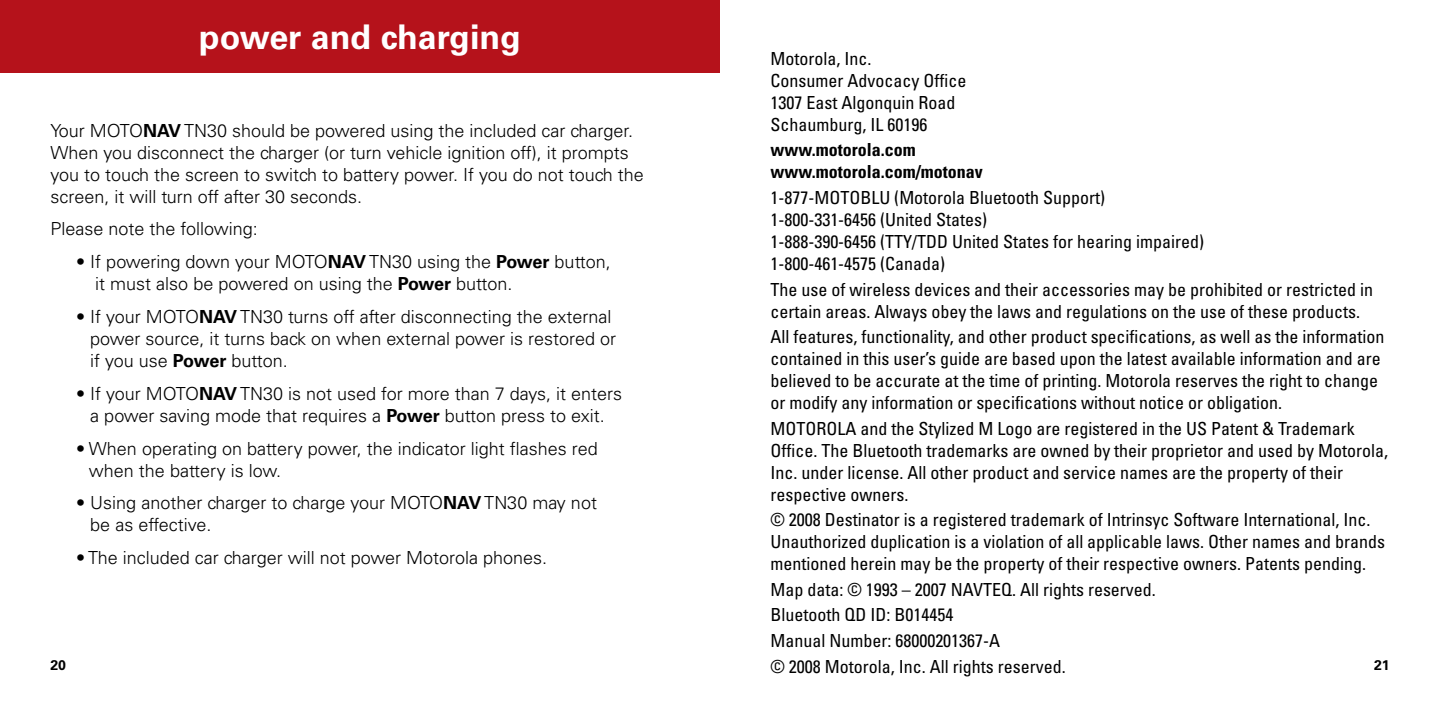
<style>
.page{position:relative;width:1440px;height:720px;background:#fff}
.page>*{position:absolute;margin:0;border:0;box-sizing:border-box;transform-origin:0 0}
.t1{font:700 34px "Univers";color:#fff}
.t2{font:condensed 18px/22px "Univers";color:#000}
.t3{font:300 18px/22px "Univers";color:#000}
.t4{font:700 condensed 18px/22px "Univers";color:#000}
.t5{font:700 14px "Univers";color:#000}
.s1{font-weight:700}
</style>
<div class="page">
<div style="left:0;top:0;width:720px;height:73px;background:#b5121b"></div>
<h1 class="t1" style="left:199px;top:17px;width:324px">power and charging</h1>
<p class="t2" style="left:770px;top:47px;width:197px">Motorola, Inc.<br>Consumer Advocacy Office<br>1307 East Algonquin Road<br>Schaumburg, IL 60196</p>
<p class="t4" style="left:770px;top:139px;width:214px">www.motorola.com www.motorola.com/motonav</p>
<p class="t2" style="left:770px;top:186px;width:435px">1-877-MOTOBLU (Motorola Bluetooth Support)<br>1-800-331-6456 (United States)<br>1-888-390-6456 (TTY/TDD United States for hearing impaired)<br>1-800-461-4575 (Canada)</p>
<p class="t2" style="left:770px;top:278px;width:604px">The use of wireless devices and their accessories may be prohibited or restricted in certain areas. Always obey the laws and regulations on the use of these products.</p>
<p class="t2" style="left:770px;top:325px;width:616px">All features, functionality, and other product specifications, as well as the information contained in this user’s guide are based upon the latest available information and are believed to be accurate at the time of printing. Motorola reserves the right to change or modify any information or specifications without notice or obligation.</p>
<p class="t2" style="left:770px;top:417px;width:619px">MOTOROLA and the Stylized M Logo are registered in the US Patent &amp; Trademark Office. The Bluetooth trademarks are owned by their proprietor and used by Motorola, Inc. under license. All other product and service names are the property of their respective owners.</p>
<p class="t2" style="left:770px;top:509px;width:616px">© 2008 Destinator is a registered trademark of Intrinsyc Software International, Inc.<br>Unauthorized duplication is a violation of all applicable laws. Other names and brands mentioned herein may be the property of their respective owners. Patents pending.</p>
<p class="t2" style="left:770px;top:576px;width:387px;line-height:25.6px">Map data: © 1993 – 2007 NAVTEQ. All rights reserved.<br>Bluetooth QD ID: B014454<br>Manual Number: 68000201367-A<br>© 2008 Motorola, Inc. All rights reserved.</p>
<p class="t3" style="left:50px;top:119px;width:595px">Your MOTO<span class="s1">NAV</span> TN30 should be powered using the included car charger.<br>When you disconnect the charger (or turn vehicle ignition off), it prompts you to touch the screen to switch to battery power. If you do not touch the screen, it will turn off after 30 seconds.</p>
<p class="t3" style="left:50px;top:218px;width:209px">Please note the following:</p>
<p class="t3" style="left:95px;top:251px;width:517px;text-indent:-19px">• If powering down your MOTO<span class="s1">NAV</span> TN30 using the <span class="s1">Power</span> button, it must also be powered on using the <span class="s1">Power</span> button.</p>
<p class="t3" style="left:90px;top:306px;width:527px;text-indent:-14px">• If your MOTO<span class="s1">NAV</span> TN30 turns off after disconnecting the external power source, it turns back on when external power is restored or if you use <span class="s1">Power</span> button.</p>
<p class="t3" style="left:76px;top:382px;width:547px;text-align:center">• If your MOTO<span class="s1">NAV</span> TN30 is not used for more than 7 days, it enters a power saving mode that requires a <span class="s1">Power</span> button press to exit.</p>
<p class="t3" style="left:89px;top:437px;width:510px;text-indent:-13px">• When operating on battery power, the indicator light flashes red when the battery is low.</p>
<p class="t3" style="left:90px;top:492px;width:508px;text-indent:-14px">• Using another charger to charge your MOTO<span class="s1">NAV</span> TN30 may not be as effective.</p>
<p class="t3" style="left:76px;top:547px;width:473px">• The included car charger will not power Motorola phones.</p>
<p class="t5" style="left:50px;top:657px;width:17px">20</p>
<p class="t5" style="left:1374px;top:656px;width:17px">21</p>
</div>
